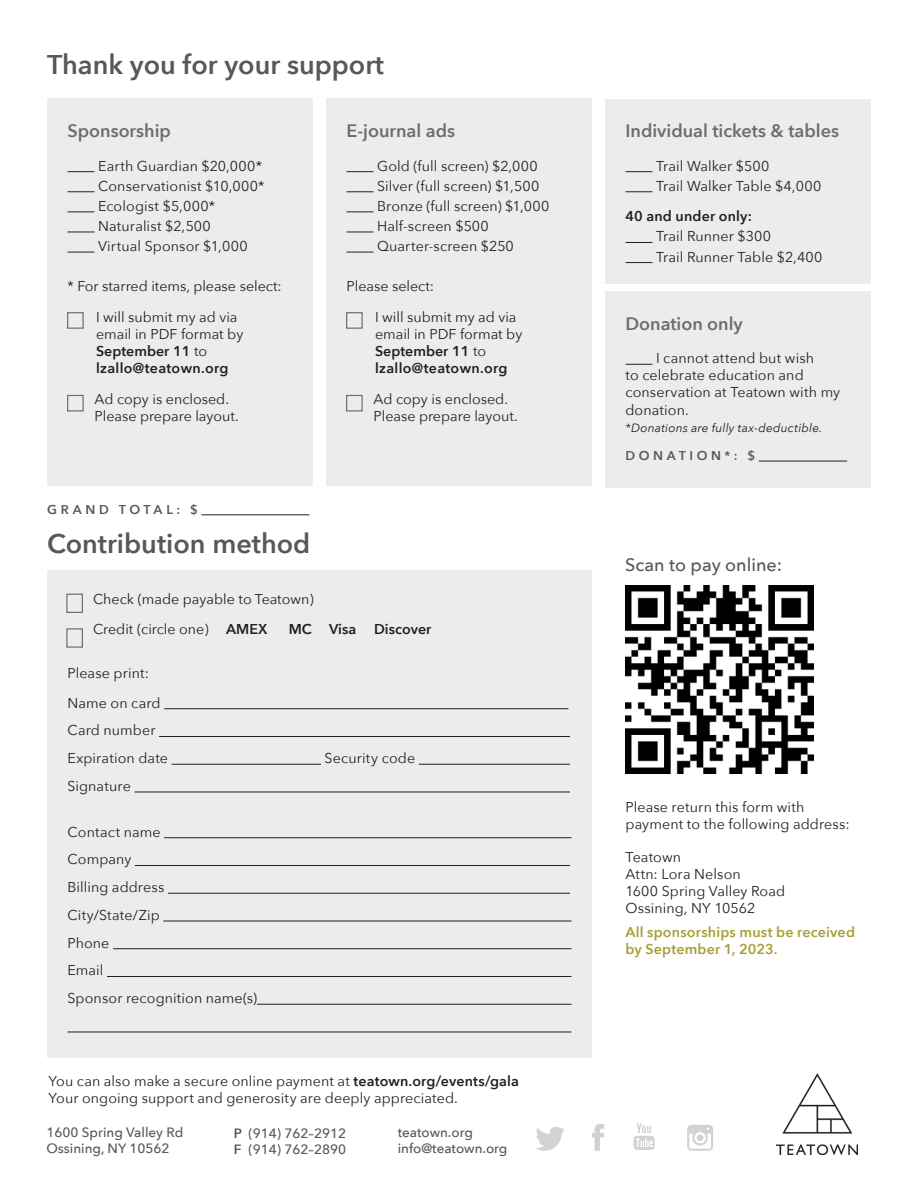
<style>
.page{position:relative;width:918px;height:1188px;background:#fff}
.page>*{position:absolute;margin:0;border:0;box-sizing:border-box;transform-origin:0 0}
.avenir_h1{font:600 27px "Avenir Next";color:#57585a}
.avenir_h2{font:600 18px "Avenir Next";color:#6c6d70}
.avenir_h1-2{font:500 18px "Avenir Next";color:#57585a}
.body_list{font:14.25px/17.1px "Avenir Next";color:#231f20}
.body{font:14.25px/17.1px "Avenir Next";letter-spacing:.005em;color:#231f20}
.body-2{font:600 14.25px/17.1px "Avenir Next";letter-spacing:.015em;color:#a79f35}
.body_list-2{font:600 14.25px/20.1px "Avenir Next";color:#231f20}
.letterhead{font:500 13.5px/15.9px "Avenir Next";color:#57585a}
.small_caps{font:600 12.75px "Avenir Next";letter-spacing:.28em;color:#57585a}
.body_list-3{font:italic 12px "Avenir Next";letter-spacing:.015em;color:#231f20}
.s1{font-weight:600}
.s2{font-weight:400}
</style>
<div class="page">
<div style="left:47px;top:99px;width:266px;height:387px;background:#ececee"></div>
<svg style="left:68px;top:171px;width:26px;height:1px"></svg>
<svg style="left:68px;top:191px;width:26px;height:1px"></svg>
<svg style="left:68px;top:212px;width:26px;height:1px"></svg>
<svg style="left:68px;top:232px;width:26px;height:1px"></svg>
<svg style="left:68px;top:252px;width:26px;height:1px"></svg>
<div style="left:605px;top:99px;width:266px;height:185px;background:#ececee"></div>
<svg style="left:626px;top:171px;width:26px;height:1px"></svg>
<svg style="left:626px;top:191px;width:26px;height:1px"></svg>
<svg style="left:626px;top:242px;width:26px;height:1px"></svg>
<svg style="left:626px;top:262px;width:26px;height:1px"></svg>
<div style="left:605px;top:291px;width:266px;height:197px;background:#ececee"></div>
<svg style="left:626px;top:364px;width:26px;height:1px"></svg>
<hr style="left:759px;top:461px;width:88px;height:1px;background:#231f20">
<div style="left:326px;top:99px;width:266px;height:387px;background:#ececee"></div>
<svg style="left:346px;top:171px;width:28px;height:1px"></svg>
<svg style="left:346px;top:191px;width:28px;height:1px"></svg>
<svg style="left:346px;top:212px;width:28px;height:1px"></svg>
<svg style="left:346px;top:232px;width:28px;height:1px"></svg>
<svg style="left:346px;top:252px;width:28px;height:1px"></svg>
<div style="left:67px;top:312px;width:17px;height:17px;border:1px solid #6c6d70"></div>
<div style="left:67px;top:395px;width:17px;height:16px;border:1px solid #6c6d70"></div>
<div style="left:346px;top:312px;width:17px;height:17px;border:1px solid #6c6d70"></div>
<div style="left:346px;top:395px;width:17px;height:16px;border:1px solid #6c6d70"></div>
<hr style="left:201px;top:515px;width:108px;height:1px;background:#231f20">
<div style="left:47px;top:570px;width:545px;height:488px;background:#ececee"></div>
<hr style="left:164px;top:708px;width:405px;height:1px;background:#231f20">
<hr style="left:159px;top:736px;width:411px;height:1px;background:#231f20">
<hr style="left:172px;top:764px;width:149px;height:1px;background:#231f20">
<hr style="left:419px;top:764px;width:151px;height:1px;background:#231f20">
<hr style="left:134px;top:792px;width:436px;height:1px;background:#231f20">
<hr style="left:164px;top:837px;width:407px;height:1px;background:#231f20">
<hr style="left:135px;top:865px;width:435px;height:1px;background:#231f20">
<hr style="left:168px;top:893px;width:402px;height:1px;background:#231f20">
<hr style="left:163px;top:921px;width:409px;height:1px;background:#231f20">
<hr style="left:113px;top:948px;width:458px;height:1px;background:#231f20">
<hr style="left:107px;top:976px;width:464px;height:1px;background:#231f20">
<hr style="left:257px;top:1004px;width:315px;height:1px;background:#231f20">
<hr style="left:68px;top:1032px;width:504px;height:1px;background:#231f20">
<div style="left:66px;top:594px;width:17px;height:19px;border:1px solid #6c6d70"></div>
<div style="left:66px;top:628px;width:17px;height:20px;border:1px solid #6c6d70"></div>
<img style="left:777px;top:1074px;width:81px;height:81px">
<svg style="left:536px;top:1127px;width:28px;height:24px"></svg>
<svg style="left:633px;top:1124px;width:22px;height:26px"></svg>
<svg style="left:592px;top:1124px;width:12px;height:27px"></svg>
<svg style="left:687px;top:1125px;width:26px;height:26px"></svg>
<img style="left:626px;top:586px;width:187px;height:187px">
<p class="avenir_h1" style="left:47px;top:42px;width:338px">Thank you for your support</p>
<p class="avenir_h2" style="left:68px;top:115px;width:105px">Sponsorship</p>
<p class="body_list" style="left:98px;top:156px;width:166px">Earth Guardian $20,000*</p>
<p class="body_list" style="left:98px;top:177px;width:168px">Conservationist $10,000*</p>
<p class="body_list" style="left:98px;top:197px;width:119px">Ecologist $5,000*</p>
<p class="body_list" style="left:98px;top:217px;width:114px">Naturalist $2,500</p>
<p class="body_list" style="left:98px;top:237px;width:151px">Virtual Sponsor $1,000</p>
<p class="body_list" style="left:68px;top:277px;width:216px">* For starred items, please select:</p>
<p class="body_list" style="left:96px;top:308px;width:149px">I will submit my ad via email in PDF format by<br><span class="s1">September 11</span> to <span class="s1">lzallo@teatown.org</span></p>
<p class="body_list" style="left:95px;top:390px;width:146px">Ad copy is enclosed.<br>Please prepare layout.</p>
<p class="small_caps" style="left:47px;top:498px;width:152px">GRAND TOTAL: $</p>
<p class="avenir_h1" style="left:47px;top:520px;width:265px">Contribution method</p>
<p class="avenir_h2" style="left:346px;top:115px;width:110px">E-journal ads</p>
<p class="body_list" style="left:377px;top:156px;width:162px">Gold (full screen) $2,000</p>
<p class="body_list" style="left:377px;top:177px;width:164px">Silver (full screen) $1,500</p>
<p class="body_list" style="left:377px;top:197px;width:174px">Bronze (full screen) $1,000</p>
<p class="body_list" style="left:377px;top:217px;width:113px">Half-screen $500</p>
<p class="body_list" style="left:377px;top:237px;width:138px">Quarter-screen $250</p>
<p class="body_list" style="left:346px;top:277px;width:89px">Please select:</p>
<p class="body_list" style="left:375px;top:308px;width:149px">I will submit my ad via email in PDF format by<br><span class="s1">September 11</span> to <span class="s1">lzallo@teatown.org</span></p>
<p class="body_list" style="left:374px;top:390px;width:146px">Ad copy is enclosed.<br>Please prepare layout.</p>
<p class="body_list" style="left:93px;top:590px;width:222px">Check (made payable to Teatown)</p>
<p class="body_list" style="left:93px;top:620px;width:176px">Credit (circle one) <span class="s1">AMEX</span></p>
<p class="body_list-2" style="left:289px;top:619px;width:69px">MC Visa</p>
<p class="body_list-2" style="left:374px;top:619px;width:59px">Discover</p>
<p class="body" style="left:68px;top:657px;width:95px;line-height:30px">Please print:<br>Name on card</p>
<p class="body" style="left:68px;top:721px;width:90px">Card number</p>
<p class="body" style="left:68px;top:749px;width:102px">Expiration date</p>
<p class="body" style="left:325px;top:749px;width:92px">Security code</p>
<p class="body" style="left:68px;top:777px;width:65px">Signature</p>
<p class="body" style="left:68px;top:823px;width:95px">Contact name</p>
<p class="body" style="left:68px;top:850px;width:65px">Company</p>
<p class="body" style="left:68px;top:878px;width:98px">Billing address</p>
<p class="body" style="left:68px;top:906px;width:94px">City/State/Zip</p>
<p class="body" style="left:68px;top:934px;width:43px">Phone</p>
<p class="body" style="left:68px;top:961px;width:37px">Email</p>
<p class="body" style="left:68px;top:989px;width:191px">Sponsor recognition name(s)</p>
<p class="body" style="left:49px;top:1072px;width:472px">You can also make a secure online payment at <span class="s1">teatown.org/events/gala</span></p>
<p class="body" style="left:49px;top:1089px;width:411px">Your ongoing support and generosity are deeply appreciated.</p>
<p class="letterhead" style="left:46px;top:1124px;width:138px">1600 Spring Valley Rd<br>Ossining, NY 10562</p>
<p class="letterhead" style="left:234px;top:1125px;width:114px"><span class="s1">P</span> (914) 762–2912<br><span class="s1">F</span> (914) 762–2890</p>
<p class="letterhead" style="left:398px;top:1124px;width:111px">teatown.org info@teatown.org</p>
<p class="avenir_h2" style="left:626px;top:115px;width:215px">Individual tickets &amp; tables</p>
<p class="body_list" style="left:656px;top:156px;width:115px">Trail Walker $500</p>
<p class="body_list" style="left:656px;top:177px;width:167px">Trail Walker Table $4,000</p>
<p class="body_list-2" style="left:656px;top:206px;width:117px;text-indent:-31px">40 and under only:<br><span class="s2">Trail Runner $300</span></p>
<p class="body_list" style="left:656px;top:247px;width:168px">Trail Runner Table $2,400</p>
<p class="avenir_h2" style="left:626px;top:308px;width:119px">Donation only</p>
<p class="body_list" style="left:626px;top:349px;width:216px;text-indent:31px">I cannot attend but wish<br>to celebrate education and conservation at Teatown with my donation.</p>
<p class="body_list-3" style="left:626px;top:417px;width:198px">*Donations are fully tax-deductible.</p>
<p class="small_caps" style="left:626px;top:445px;width:131px">DONATION*: $</p>
<p class="avenir_h1-2" style="left:625px;top:550px;width:158px">Scan to pay online:</p>
<p class="body" style="left:626px;top:798px;width:226px">Please return this form with payment to the following address:</p>
<p class="body" style="left:626px;top:848px;width:161px">Teatown<br>Attn: Lora Nelson<br>1600 Spring Valley Road<br>Ossining, NY 10562</p>
<p class="body-2" style="left:626px;top:923px;width:231px">All sponsorships must be received by September 1, 2023.</p>
</div>
